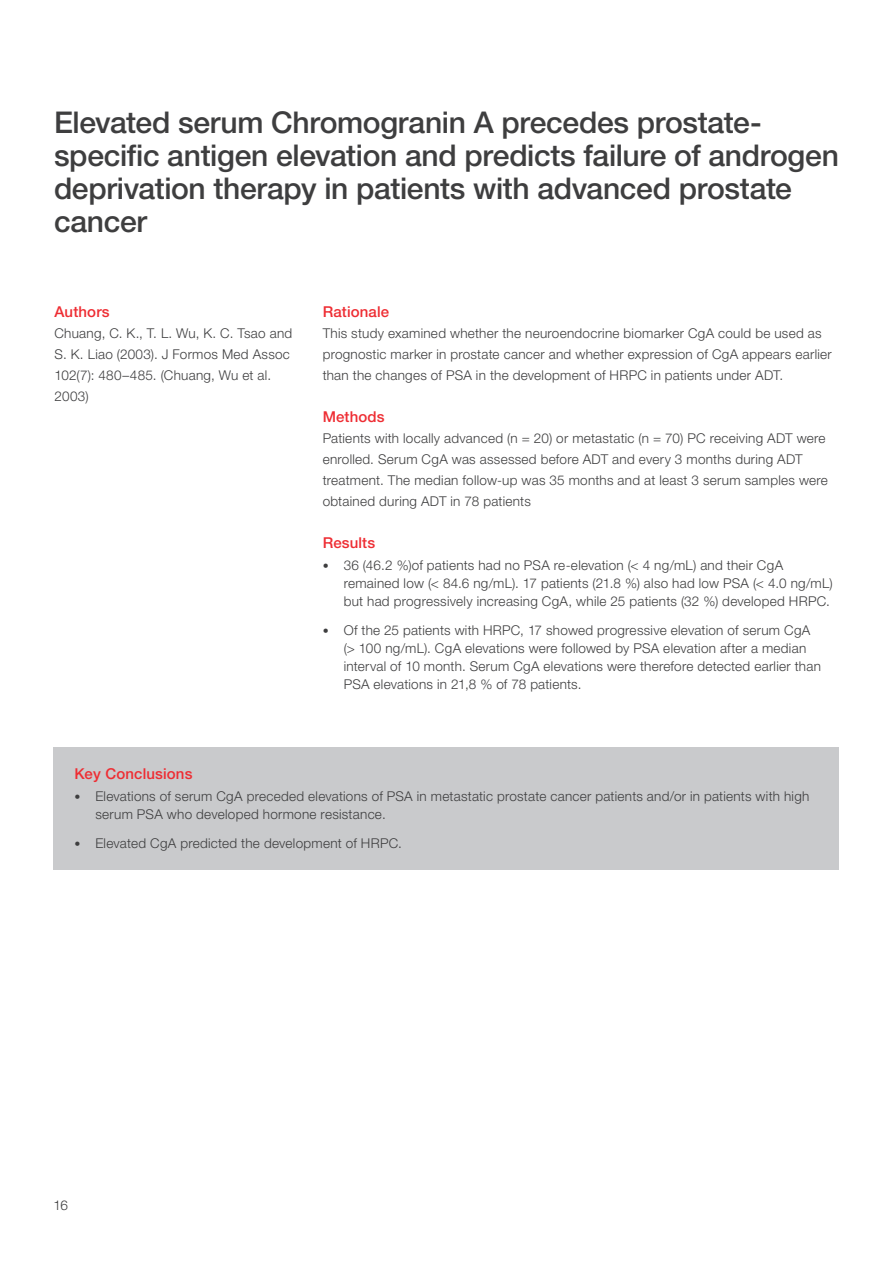
<style>
.page{position:relative;width:893px;height:1263px;background:#fff}
.page>*{position:absolute;margin:0;border:0;box-sizing:border-box;transform-origin:0 0}
.t1{font:500 30px/33px "Helvetica Neue LTW1 G";letter-spacing:-.01em;color:#3e3e3f}
.t2{font:500 15px "Helvetica Neue LTW1 G";letter-spacing:.01em;color:#ee2d33}
.t3{font:300 13.5px/21px "Helvetica Neue LTW1 G";letter-spacing:.02em;color:#3e3e3f}
.s1{font-size:12px}
</style>
<div class="page">
<div style="left:53px;top:747px;width:786px;height:122px;background:#c9cacc"></div>
<h1 class="t1" style="left:54px;top:106px;width:786px">Elevated serum Chromogranin A precedes prostate&shy;specific antigen elevation and predicts failure of androgen deprivation therapy in patients with advanced prostate cancer</h1>
<p class="t2" style="left:54px;top:302px;width:57px">Authors</p>
<p class="t3" style="left:54px;top:322px;width:239px">Chuang, C. K., T. L. Wu, K. C. Tsao and<br>S. K. Liao (2003). J Formos Med Assoc<br>102(7): 480–485. (Chuang, Wu et al.<br>2003)</p>
<p class="t2" style="left:323px;top:302px;width:68px">Rationale</p>
<p class="t3" style="left:323px;top:322px;width:511px">This study examined whether the neuroendocrine biomarker CgA could be used as prognostic marker in prostate cancer and whether expression of CgA appears earlier than the changes of PSA in the development of HRPC in patients under ADT.</p>
<p class="t2" style="left:323px;top:407px;width:64px">Methods</p>
<p class="t3" style="left:323px;top:427px;width:507px">Patients with locally advanced (n = 20) or metastatic (n = 70) PC receiving ADT were enrolled. Serum CgA was assessed before ADT and every 3 months during ADT treatment. The median follow-up was 35 months and at least 3 serum samples were obtained during ADT in 78 patients</p>
<p class="t2" style="left:323px;top:533px;width:54px">Results</p>
<p class="t3" style="left:344px;top:556px;width:490px;line-height:18px;text-indent:-21px"><span class="s1">•</span> 36 (46.2 %)of patients had no PSA re-elevation (&lt; 4 ng/mL) and their CgA remained low (&lt; 84.6 ng/mL). 17 patients (21.8 %) also had low PSA (&lt; 4.0 ng/mL) but had progressively increasing CgA, while 25 patients (32 %) developed HRPC.</p>
<p class="t3" style="left:344px;top:621px;width:479px;line-height:18px;text-indent:-21px"><span class="s1">•</span> Of the 25 patients with HRPC, 17 showed progressive elevation of serum CgA (&gt; 100 ng/mL). CgA elevations were followed by PSA elevation after a median interval of 10 month. Serum CgA elevations were therefore detected earlier than PSA elevations in 21,8 % of 78 patients.</p>
<p class="t2" style="left:74px;top:764px;width:120px">Key Conclusions</p>
<p class="t3" style="left:95px;top:787px;width:715px;line-height:18px;text-indent:-21px"><span class="s1">•</span> Elevations of serum CgA preceded elevations of PSA in metastatic prostate cancer patients and/or in patients with high serum PSA who developed hormone resistance.</p>
<p class="t3" style="left:74px;top:832px;width:329px"><span class="s1">•</span> Elevated CgA predicted the development of HRPC.</p>
<p class="t3" style="left:53px;top:1194px;width:16px">16</p>
</div>
